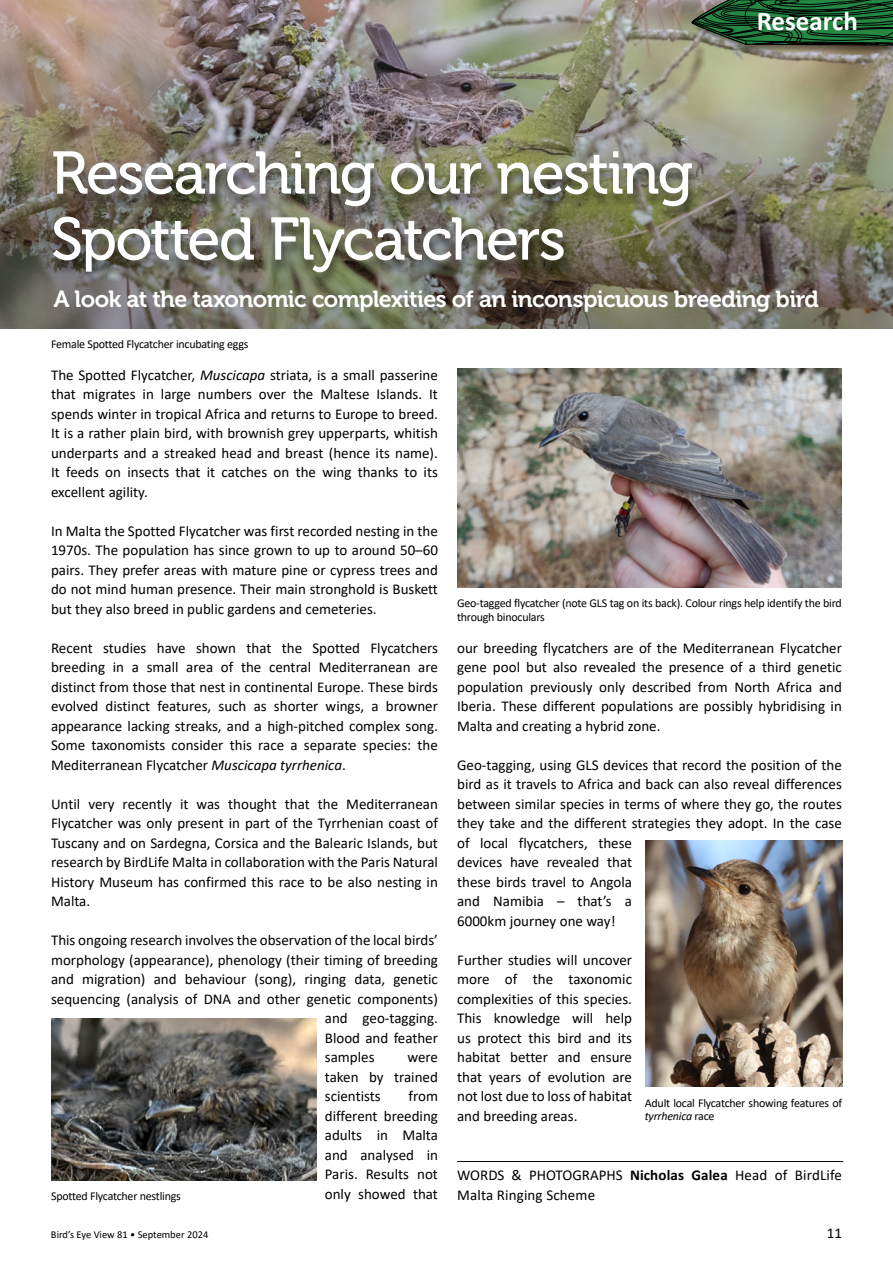
<style>
.page{position:relative;width:893px;height:1263px;background:#fff}
.page>*{position:absolute;margin:0;border:0;box-sizing:border-box;transform-origin:0 0}
.t1{font:60px/66px "Museo 500";letter-spacing:-.035em;color:#fff}
.Pages_title_tags{font:700 27px "Calibri";color:#fff}
.t2{font:23.25px "Museo 700";letter-spacing:-.025em;color:#fff}
.Body_text{font:15px/19.5px "Calibri";color:#000;text-align:justify}
.Captions{font:12px/13.5px "Calibri";letter-spacing:-.02em;color:#000}
.t3{font:10.5px "Calibri";color:#000}
.s1{font-style:italic}
.s2{font-weight:700}
</style>
<div class="page">
<hr style="left:457px;top:1161px;width:386px;height:1px;background:#000">
<img style="left:0;top:0;width:893px;height:329px">
<div style="left:47px;top:151px;width:654px;height:138px;background:#000;opacity:.5"></div>
<img style="left:457px;top:368px;width:385px;height:220px">
<img style="left:645px;top:840px;width:197px;height:246px">
<img style="left:51px;top:1018px;width:265px;height:162px">
<div style="left:691px;top:0;width:202px;height:56px;background:#000;opacity:.5"></div>
<svg style="left:691px;top:0;width:202px;height:45px;background:#225631"></svg>
<p class="Pages_title_tags" style="left:757px;top:2px;width:103px">Research</p>
<p class="t1" style="left:51px;top:141px;width:644px">Researching our nesting<br>Spotted Flycatchers</p>
<p class="t2" style="left:54px;top:286px;width:767px">A look at the taxonomic complexities of an inconspicuous breeding bird</p>
<p class="Captions" style="left:51px;top:337px;width:199px">Female Spotted Flycatcher incubating eggs</p>
<p class="Body_text" style="left:51px;top:365px;width:388px">The Spotted Flycatcher, <span class="s1">Muscicapa</span> striata, is a small passerine that migrates in large numbers over the Maltese Islands. It spends winter in tropical Africa and returns to Europe to breed.<br>It is a rather plain bird, with brownish grey upperparts, whitish underparts and a streaked head and breast (hence its name).<br>It feeds on insects that it catches on the wing thanks to its excellent agility.</p>
<p class="Body_text" style="left:51px;top:521px;width:388px">In Malta the Spotted Flycatcher was first recorded nesting in the 1970s. The population has since grown to up to around 50–60 pairs. They prefer areas with mature pine or cypress trees and do not mind human presence. Their main stronghold is Buskett but they also breed in public gardens and cemeteries.</p>
<p class="Body_text" style="left:51px;top:638px;width:388px">Recent studies have shown that the Spotted Flycatchers breeding in a small area of the central Mediterranean are distinct from those that nest in continental Europe. These birds evolved distinct features, such as shorter wings, a browner appearance lacking streaks, and a high-pitched complex song.<br>Some taxonomists consider this race a separate species: the Mediterranean Flycatcher <span class="s1">Muscicapa tyrrhenica</span>.</p>
<p class="Body_text" style="left:51px;top:794px;width:388px">Until very recently it was thought that the Mediterranean Flycatcher was only present in part of the Tyrrhenian coast of Tuscany and on Sardegna, Corsica and the Balearic Islands, but research by BirdLife Malta in collaboration with the Paris Natural History Museum has confirmed this race to be also nesting in Malta.</p>
<p class="Body_text" style="left:51px;top:930px;width:388px">This ongoing research involves the observation of the local birds’</p>
<p class="Body_text" style="left:51px;top:950px;width:388px">morphology (appearance), phenology (their timing of breeding</p>
<p class="Body_text" style="left:51px;top:969px;width:388px">and migration) and behaviour (song), ringing data, genetic</p>
<p class="Body_text" style="left:51px;top:989px;width:388px">sequencing (analysis of DNA and other genetic components)</p>
<p class="Body_text" style="left:325px;top:1008px;width:115px">and geo-tagging.</p>
<p class="Body_text" style="left:325px;top:1028px;width:115px">Blood and feather</p>
<p class="Body_text" style="left:325px;top:1047px;width:51px">samples</p>
<p class="Captions" style="left:457px;top:596px;width:386px">Geo-tagged flycatcher (note GLS tag on its back). Colour rings help identify the bird through binoculars</p>
<p class="Body_text" style="left:457px;top:638px;width:386px">our breeding flycatchers are of the Mediterranean Flycatcher gene pool but also revealed the presence of a third genetic population previously only described from North Africa and Iberia. These different populations are possibly hybridising in Malta and creating a hybrid zone.</p>
<p class="Body_text" style="left:457px;top:755px;width:386px;text-align:left">Geo-tagging, using GLS devices that record the position of the bird as it travels to Africa and back can also reveal differences between similar species in terms of where they go, the routes they take and the different strategies they adopt. In the case of local flycatchers, these<br>devices have revealed that<br>these birds travel to Angola<br>and Namibia – that’s a<br>6000km journey one way!</p>
<p class="Body_text" style="left:457px;top:950px;width:176px">Further studies will uncover more of the taxonomic complexities of this species.<br>This knowledge will help us protect this bird and its habitat better and ensure that years of evolution are not lost due to loss of habitat and breeding areas.</p>
<p class="Body_text" style="left:325px;top:1047px;width:115px;text-indent:83px">were taken by trained scientists</p>
<p class="Body_text" style="left:325px;top:1086px;width:115px;text-indent:84px">from different breeding adults in Malta and analysed in Paris. Results not only showed that</p>
<p class="Captions" style="left:645px;top:1095px;width:199px">Adult local Flycatcher showing features of <span class="s1">tyrrhenica</span> race</p>
<p class="Body_text" style="left:457px;top:1165px;width:386px">WORDS &amp; PHOTOGRAPHS <span class="s2">Nicholas Galea</span> Head of BirdLife<br>Malta Ringing Scheme</p>
<p class="Captions" style="left:51px;top:1188px;width:131px">Spotted Flycatcher nestlings</p>
<p class="t3" style="left:51px;top:1227px;width:159px">Bird’s Eye View 81 • September 2024</p>
<p class="Body_text" style="left:827px;top:1223px;width:17px">11</p>
</div>
